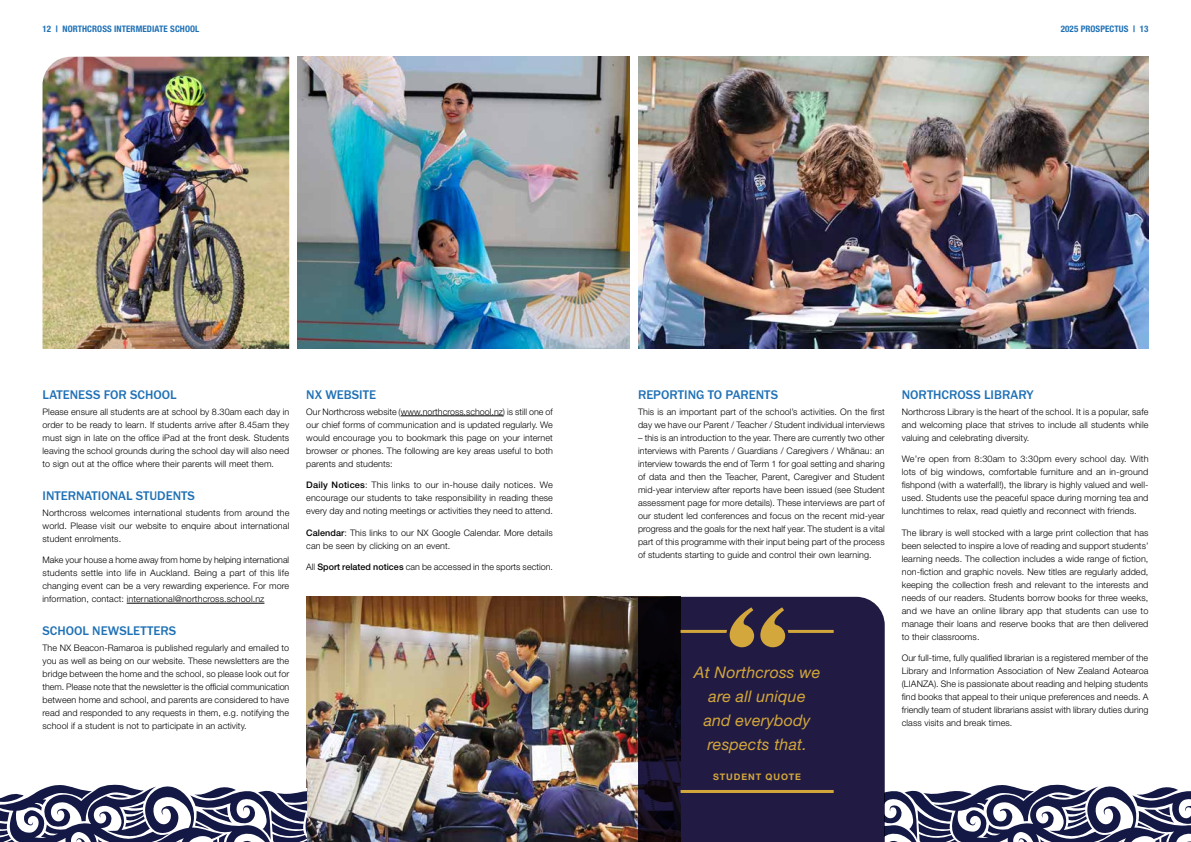
<style>
.page{position:relative;width:1191px;height:842px;background:#fff}
.page>*{position:absolute;margin:0;border:0;box-sizing:border-box;transform-origin:0 0}
.t1{font:italic 16px/24px "Helvetica Neue LT Pro";letter-spacing:.01em;color:#d3a73b;text-align:center}
.t2{font:500 13px "Franklin Gothic URW";color:#1f71b6}
.t3{font:300 9px/13px "Helvetica Neue LT Pro";letter-spacing:.01em;color:#000;text-align:justify}
.t4{font:700 condensed 9px "Helvetica Neue LT Pro";letter-spacing:.01em;color:#1f71b6}
.t5{font:700 9px "Helvetica Neue LT Pro";letter-spacing:.1em;color:#d3a73b}
.s1{font-weight:500}
</style>
<div class="page">
<img style="left:638px;top:57px;width:510px;height:292px">
<img style="left:298px;top:57px;width:331px;height:292px">
<img style="left:43px;top:57px;width:246px;height:292px">
<hr style="left:127px;top:603px;width:137px;height:1px;background:#000">
<hr style="left:401px;top:416px;width:102px;height:1px;background:#000">
<img style="left:306px;top:597px;width:332px;height:245px">
<svg style="left:884px;top:781px;width:307px;height:61px"></svg>
<svg style="left:0;top:784px;width:306px;height:58px"></svg>
<svg style="left:638px;top:597px;width:246px;height:245px;background:#1d183b"></svg>
<hr style="left:680px;top:630px;width:153px;height:3px;background:#d3a73b">
<hr style="left:680px;top:790px;width:153px;height:3px;background:#d3a73b">
<div style="left:726px;top:610px;width:62px;height:50px;background:#211b44;border-radius:50%"></div>
<svg style="left:729px;top:607px;width:56px;height:40px"></svg>
<p class="t4" style="left:43px;top:24px;width:158px">12 | NORTHCROSS INTERMEDIATE SCHOOL</p>
<p class="t4" style="left:1060px;top:24px;width:89px">2025 PROSPECTUS | 13</p>
<h2 class="t2" style="left:43px;top:388px;width:135px">LATENESS FOR SCHOOL</h2>
<p class="t3" style="left:43px;top:406px;width:248px">Please ensure all students are at school by 8.30am each day in order to be ready to learn. If students arrive after 8.45am they must sign in late on the office iPad at the front desk. Students leaving the school grounds during the school day will also need to sign out at the office where their parents will meet them.</p>
<h2 class="t2" style="left:43px;top:489px;width:154px">INTERNATIONAL STUDENTS</h2>
<p class="t3" style="left:43px;top:507px;width:248px">Northcross welcomes international students from around the world. Please visit our website to enquire about international student enrolments.</p>
<p class="t3" style="left:43px;top:554px;width:248px">Make your house a home away from home by helping international students settle into life in Auckland. Being a part of this life changing event can be a very rewarding experience. For more information, contact: international@northcross.school.nz</p>
<h2 class="t2" style="left:43px;top:625px;width:135px">SCHOOL NEWSLETTERS</h2>
<p class="t3" style="left:43px;top:642px;width:248px">The NX Beacon-Ramaroa is published regularly and emailed to you as well as being on our website. These newsletters are the bridge between the home and the school, so please look out for them. Please note that the newsletter is the official communication between home and school, and parents are considered to have read and responded to any requests in them, e.g. notifying the school if a student is not to participate in an activity.</p>
<h2 class="t2" style="left:306px;top:388px;width:71px">NX WEBSITE</h2>
<p class="t3" style="left:306px;top:406px;width:248px">Our Northcross website (www.northcross.school.nz) is still one of our chief forms of communication and is updated regularly. We would encourage you to bookmark this page on your internet browser or phones. The following are key areas useful to both parents and students:</p>
<p class="t3" style="left:306px;top:479px;width:248px"><span class="s1">Daily Notices</span>: This links to our in-house daily notices. We encourage our students to take responsibility in reading these every day and noting meetings or activities they need to attend.</p>
<p class="t3" style="left:306px;top:527px;width:248px"><span class="s1">Calendar</span>: This links to our NX Google Calendar. More details can be seen by clicking on an event.</p>
<p class="t3" style="left:306px;top:561px;width:248px">All <span class="s1">Sport related notices</span> can be accessed in the sports section.</p>
<h2 class="t2" style="left:638px;top:388px;width:142px">REPORTING TO PARENTS</h2>
<p class="t3" style="left:638px;top:406px;width:248px">This is an important part of the school’s activities. On the first day we have our Parent / Teacher / Student individual interviews</p>
<p class="t3" style="left:638px;top:432px;width:248px">– this is an introduction to the year. There are currently two other interviews with Parents / Guardians / Caregivers / Whānau: an interview towards the end of Term 1 for goal setting and sharing of data and then the Teacher, Parent, Caregiver and Student mid-year interview after reports have been issued (see Student assessment page for more details). These interviews are part of our student led conferences and focus on the recent mid-year progress and the goals for the next half year. The student is a vital part of this programme with their input being part of the process of students starting to guide and control their own learning.</p>
<h1 class="t1" style="left:694px;top:662px;width:128px">At Northcross we are all unique and everybody respects that.</h1>
<p class="t5" style="left:713px;top:774px;width:89px">STUDENT QUOTE</p>
<h2 class="t2" style="left:901px;top:388px;width:133px">NORTHCROSS LIBRARY</h2>
<p class="t3" style="left:901px;top:406px;width:248px">Northcross Library is the heart of the school. It is a popular, safe and welcoming place that strives to include all students while valuing and celebrating diversity.</p>
<p class="t3" style="left:901px;top:453px;width:248px">We’re open from 8:30am to 3:30pm every school day. With lots of big windows, comfortable furniture and an in-ground fishpond (with a waterfall!), the library is highly valued and well&shy;used. Students use the peaceful space during morning tea and lunchtimes to relax, read quietly and reconnect with friends.</p>
<p class="t3" style="left:901px;top:527px;width:248px">The library is well stocked with a large print collection that has been selected to inspire a love of reading and support students’ learning needs. The collection includes a wide range of fiction, non-fiction and graphic novels. New titles are regularly added, keeping the collection fresh and relevant to the interests and needs of our readers. Students borrow books for three weeks, and we have an online library app that students can use to manage their loans and reserve books that are then delivered to their classrooms.</p>
<p class="t3" style="left:901px;top:652px;width:248px">Our full-time, fully qualified librarian is a registered member of the Library and Information Association of New Zealand Aotearoa (LIANZA). She is passionate about reading and helping students find books that appeal to their unique preferences and needs. A friendly team of student librarians assist with library duties during class visits and break times.</p>
</div>
